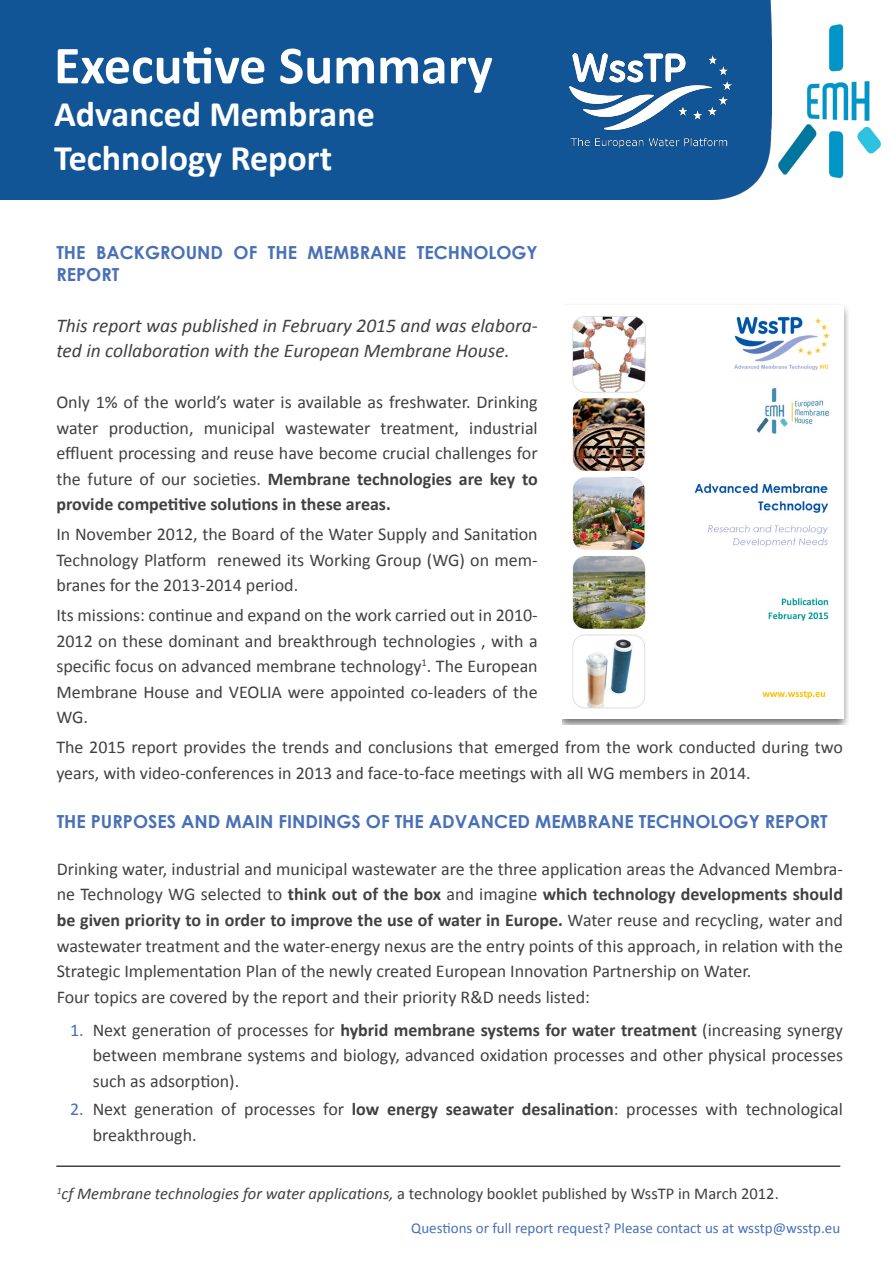
<style>
.page{position:relative;width:893px;height:1263px;background:#fff}
.page>*{position:absolute;margin:0;border:0;box-sizing:border-box;transform-origin:0 0}
.t1{font:700 54px "Calibri";color:#fff}
.t2{font:700 36px/43.2px "Calibri";color:#fff}
.t3{font:italic 19.5px/25.5px "Calibri";color:#414042}
.t4{font:18px/25.5px "Calibri";color:#414042;text-align:justify}
.t5{font:700 18px/21.6px "Century Gothic";color:#4870b7}
.t6{font:16.5px "Calibri";color:#414042}
.t7{font:15px "Calibri";color:#4870b7}
.s1{font-weight:700}
.s2{color:#4870b7}
.s3{font-style:italic}
</style>
<div class="page">
<div style="left:0;top:0;width:771px;height:200px;background:#125596"></div>
<img style="left:569px;top:53px;width:162px;height:94px">
<hr style="left:56px;top:1165px;width:784px;height:2px;background:#414042">
<div style="left:562px;top:304px;width:286px;height:420px;background:#414042;opacity:.75"></div>
<img style="left:562px;top:306px;width:281px;height:413px">
<img style="left:778px;top:24px;width:103px;height:155px">
<h1 class="t1" style="left:54px;top:27px;width:440px">Executive Summary</h1>
<h2 class="t2" style="left:54px;top:92px;width:322px">Advanced Membrane<br>Technology Report</h2>
<p class="t5" style="left:56px;top:241px;width:483px">THE BACKGROUND OF THE MEMBRANE TECHNOLOGY<br>REPORT</p>
<p class="t3" style="left:56px;top:312px;width:483px">This report was published in February 2015 and was elabora&shy;ted in collaboration with the European Membrane House.</p>
<p class="t4" style="left:56px;top:389px;width:483px">Only 1% of the world’s water is available as freshwater. Drinking water production, municipal wastewater treatment, industrial effluent processing and reuse have become crucial challenges for the future of our societies. <span class="s1">Membrane technologies are key to provide competitive solutions in these areas.</span></p>
<p class="t4" style="left:56px;top:521px;width:483px">In November 2012, the Board of the Water Supply and Sanitation Technology Platform renewed its Working Group (WG) on mem&shy;branes for the 2013-2014 period.</p>
<p class="t4" style="left:56px;top:602px;width:483px">Its missions: continue and expand on the work carried out in 2010- 2012 on these dominant and breakthrough technologies , with a specific focus on advanced membrane technology<sup>1</sup>. The European Membrane House and VEOLIA were appointed co-leaders of the WG.</p>
<p class="t4" style="left:56px;top:734px;width:788px">The 2015 report provides the trends and conclusions that emerged from the work conducted during two years, with video-conferences in 2013 and face-to-face meetings with all WG members in 2014.</p>
<p class="t5" style="left:57px;top:810px;width:773px">THE PURPOSES AND MAIN FINDINGS OF THE ADVANCED MEMBRANE TECHNOLOGY REPORT</p>
<p class="t4" style="left:57px;top:856px;width:788px;text-align:left">Drinking water, industrial and municipal wastewater are the three application areas the Advanced Membra&shy;ne Technology WG selected to <span class="s1">think out of the box</span> and imagine <span class="s1">which technology developments should be given priority to in order to improve the use of water in Europe.</span> Water reuse and recycling, water and wastewater treatment and the water-energy nexus are the entry points of this approach, in relation with the Strategic Implementation Plan of the newly created European Innovation Partnership on Water.<br>Four topics are covered by the report and their priority R&amp;D needs listed:</p>
<p class="t4" style="left:93px;top:1016px;width:752px;text-indent:-23px"><span class="s2">1.</span> Next generation of processes for <span class="s1">hybrid membrane systems for water treatment</span> (increasing synergy between membrane systems and biology, advanced oxidation processes and other physical processes such as adsorption).</p>
<p class="t4" style="left:93px;top:1096px;width:752px;text-indent:-23px"><span class="s2">2.</span> Next generation of processes for <span class="s1">low energy seawater desalination</span>: processes with technological breakthrough.</p>
<p class="t6" style="left:57px;top:1182px;width:724px"><sup>1</sup><span class="s3">cf Membrane technologies for water applications,</span> a technology booklet published by WssTP in March 2012.</p>
<p class="t7" style="left:411px;top:1217px;width:430px">Questions or full report request? Please contact us at wsstp@wsstp.eu</p>
</div>
